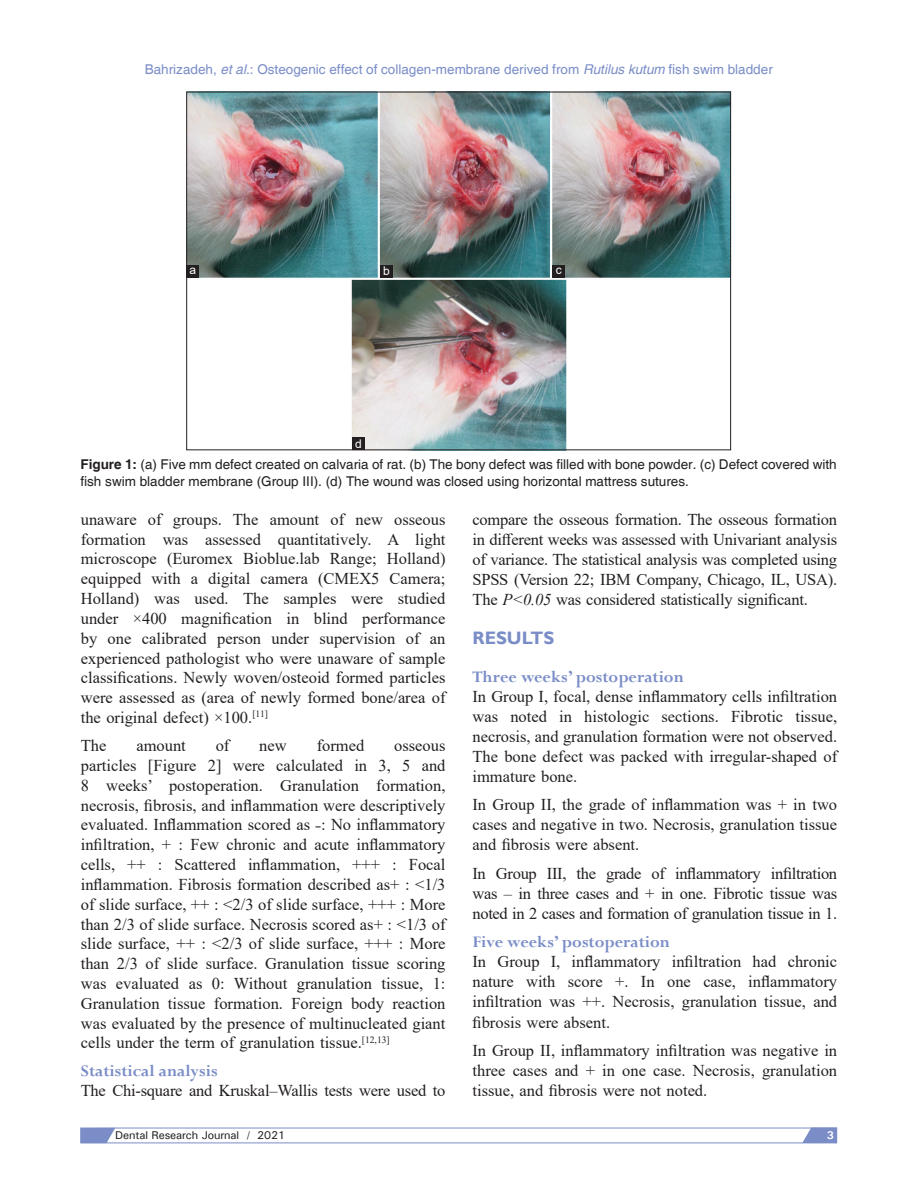
<style>
.page{position:relative;width:918px;height:1188px;background:#fff}
.page>*{position:absolute;margin:0;border:0;box-sizing:border-box;transform-origin:0 0}
.t1{font:700 18px "Perpetua";color:#7a8dc7}
.t2{font:700 18px "Gill Sans";color:#7a8dc7}
.TX{font:16.5px/19.8px "Times New Roman";color:#231f20;text-align:justify}
.FGC{font:13.5px/17.5px "Helvetica";color:#231f20}
.t3{font:13.5px "Helvetica";color:#7a8dc7}
.LABEL{font:12px "Arial";color:#fff}
.t4{font:500 11.25px "Univers";letter-spacing:-.01em;color:#231f20}
.t5{font:700 11.25px "Univers";color:#fff}
.s1{font-style:italic}
.s2{font-weight:700}
</style>
<div class="page">
<svg style="left:80px;top:1128px;width:757px;height:15px"></svg>
<img style="left:188px;top:94px;width:541px;height:354px">
<div style="left:352px;top:437px;width:13px;height:13px;background:#231f20"></div>
<div style="left:552px;top:265px;width:13px;height:13px;background:#231f20"></div>
<div style="left:380px;top:265px;width:13px;height:13px;background:#231f20"></div>
<div style="left:186px;top:265px;width:13px;height:13px;background:#231f20"></div>
<p class="t3" style="left:145px;top:61px;width:630px">Bahrizadeh, <span class="s1">et al</span>.: Osteogenic effect of collagen‑membrane derived from <span class="s1">Rutilus kutum</span> fish swim bladder</p>
<p class="LABEL" style="left:190px;top:262px;width:8px">a</p>
<p class="LABEL" style="left:383px;top:263px;width:8px">b</p>
<p class="LABEL" style="left:556px;top:262px;width:7px">c</p>
<p class="LABEL" style="left:355px;top:435px;width:8px">d</p>
<p class="FGC" style="left:80px;top:456px;width:758px"><span class="s2">Figure 1:</span> (a) Five mm defect created on calvaria of rat. (b) The bony defect was filled with bone powder. (c) Defect covered with fish swim bladder membrane (Group III). (d) The wound was closed using horizontal mattress sutures.</p>
<p class="TX" style="left:81px;top:509px;width:366px">unaware of groups. The amount of new osseous formation was assessed quantitatively. A light microscope (Euromex Bioblue.lab Range; Holland) equipped with a digital camera (CMEX5 Camera; Holland) was used. The samples were studied under ×400 magnification in blind performance by one calibrated person under supervision of an experienced pathologist who were unaware of sample classifications. Newly woven/osteoid formed particles were assessed as (area of newly formed bone/area of the original defect) ×100.<sup>[11]</sup></p>
<p class="TX" style="left:81px;top:735px;width:27px">The</p>
<p class="TX" style="left:136px;top:735px;width:51px">amount</p>
<p class="TX" style="left:216px;top:735px;width:15px">of</p>
<p class="TX" style="left:259px;top:735px;width:29px">new</p>
<p class="TX" style="left:317px;top:735px;width:49px">formed</p>
<p class="TX" style="left:81px;top:735px;width:366px;text-indent:313px">osseous particles [Figure 2] were calculated in 3, 5 and 8 weeks’ postoperation. Granulation formation, necrosis, fibrosis, and inflammation were descriptively evaluated. Inflammation scored as ˗: No inflammatory infiltration, + : Few chronic and acute inflammatory cells, ++ : Scattered inflammation, +++ : Focal inflammation. Fibrosis formation described as+ : &lt;1/3 of slide surface, ++ : &lt;2/3 of slide surface, +++ : More than 2/3 of slide surface. Necrosis scored as+ : &lt;1/3 of slide surface, ++ : &lt;2/3 of slide surface, +++ : More than 2/3 of slide surface. Granulation tissue scoring was evaluated as 0: Without granulation tissue, 1:<br>Granulation tissue formation. Foreign body reaction was evaluated by the presence of multinucleated giant cells under the term of granulation tissue.<sup>[12,13]</sup></p>
<h2 class="t1" style="left:81px;top:1060px;width:138px">Statistical analysis</h2>
<p class="TX" style="left:81px;top:1080px;width:366px">The Chi‑square and Kruskal–Wallis tests were used to</p>
<p class="TX" style="left:472px;top:509px;width:366px">compare the osseous formation. The osseous formation in different weeks was assessed with Univariant analysis of variance. The statistical analysis was completed using SPSS (Version 22; IBM Company, Chicago, IL, USA).<br>The <span class="s1">P&lt;0.05</span> was considered statistically significant.</p>
<h1 class="t2" style="left:472px;top:627px;width:83px">RESULTS</h1>
<h2 class="t1" style="left:472px;top:665px;width:213px">Three weeks’ postoperation</h2>
<p class="TX" style="left:472px;top:686px;width:366px">In Group I, focal, dense inflammatory cells infiltration was noted in histologic sections. Fibrotic tissue, necrosis, and granulation formation were not observed.<br>The bone defect was packed with irregular‑shaped of immature bone.</p>
<p class="TX" style="left:472px;top:794px;width:366px">In Group II, the grade of inflammation was + in two cases and negative in two. Necrosis, granulation tissue and fibrosis were absent.</p>
<p class="TX" style="left:472px;top:863px;width:366px">In Group III, the grade of inflammatory infiltration was – in three cases and + in one. Fibrotic tissue was noted in 2 cases and formation of granulation tissue in 1.</p>
<h2 class="t1" style="left:472px;top:931px;width:199px">Five weeks’ postoperation</h2>
<p class="TX" style="left:472px;top:951px;width:366px">In Group I, inflammatory infiltration had chronic nature with score +. In one case, inflammatory infiltration was ++. Necrosis, granulation tissue, and fibrosis were absent.</p>
<p class="TX" style="left:472px;top:1040px;width:366px">In Group II, inflammatory infiltration was negative in three cases and + in one case. Necrosis, granulation tissue, and fibrosis were not noted.</p>
<p class="t4" style="left:115px;top:1128px;width:171px">Dental Research Journal / 2021</p>
<p class="t5" style="left:827px;top:1128px;width:9px">3</p>
</div>
